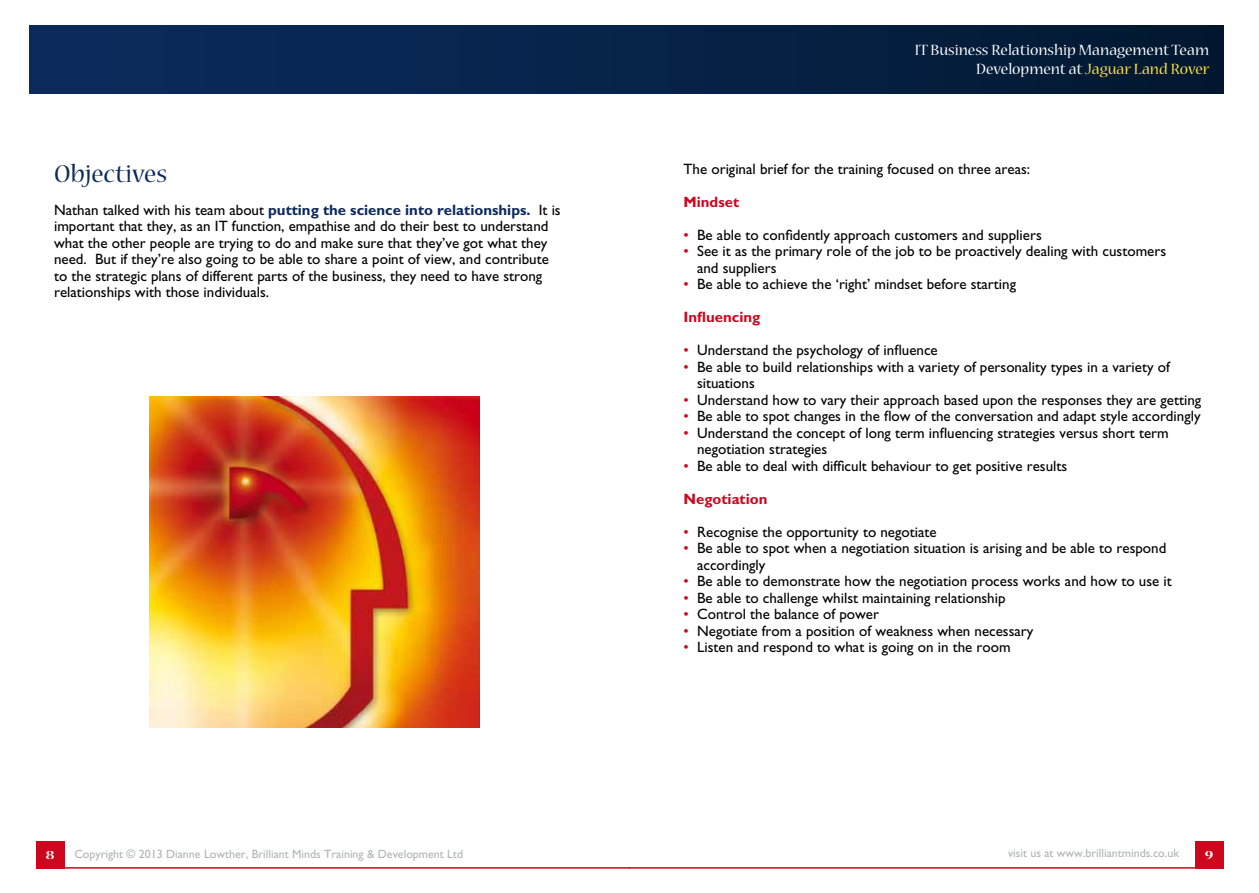
<style>
.page{position:relative;width:1259px;height:893px;background:#fff}
.page>*{position:absolute;margin:0;border:0;box-sizing:border-box;transform-origin:0 0}
.t1{font:27px "Nueva";color:#0b295a}
.t2{font:16.5px/19.8px "Nueva";color:#fff;text-align:right}
.t3{font:15px/16.5px "Gill Sans";color:#000}
.t4{font:700 15px "Gill Sans";color:#cd071e}
.t5{font:700 expanded 13.5px "Nueva";color:#fff}
.t6{font:12px "Gill Sans";color:#b1b3b4}
.s1{font-weight:700;color:#0b295a}
.s2{color:#ffe147}
.s3{color:#cd071e}
</style>
<div class="page">
<div style="left:36px;top:841px;width:28px;height:28px;background:#cd071e"></div>
<hr style="left:62px;top:867px;width:567px;height:2px;background:#cd071e">
<div style="left:30px;top:25px;width:599px;height:68px;background:#092754"></div>
<div style="left:1194px;top:841px;width:29px;height:28px;background:#cd071e"></div>
<hr style="left:629px;top:867px;width:581px;height:2px;background:#cd071e">
<div style="left:629px;top:25px;width:594px;height:68px;background:#041e3c"></div>
<img style="left:149px;top:397px;width:330px;height:330px">
<h1 class="t1" style="left:54px;top:161px;width:115px">Objectives</h1>
<p class="t3" style="left:54px;top:202px;width:508px">Nathan talked with his team about <span class="s1">putting the science into relationships.</span> It is important that they, as an IT function, empathise and do their best to understand what the other people are trying to do and make sure that they’ve got what they need. But if they’re also going to be able to share a point of view, and contribute to the strategic plans of different parts of the business, they need to have strong relationships with those individuals.</p>
<p class="t2" style="left:914px;top:41px;width:296px">IT Business Relationship Management Team<br>Development at <span class="s2">Jaguar Land Rover</span></p>
<p class="t3" style="left:683px;top:160px;width:348px">The original brief for the training focused on three areas:</p>
<p class="t4" style="left:683px;top:193px;width:57px">Mindset</p>
<p class="t3" style="left:683px;top:226px;width:360px"><span class="s3">•</span> Be able to confidently approach customers and suppliers</p>
<p class="t3" style="left:697px;top:243px;width:470px;text-indent:-14px"><span class="s3">•</span> See it as the primary role of the job to be proactively dealing with customers and suppliers</p>
<p class="t3" style="left:683px;top:276px;width:334px"><span class="s3">•</span> Be able to achieve the ‘right’ mindset before starting</p>
<p class="t4" style="left:683px;top:308px;width:78px">Influencing</p>
<p class="t3" style="left:683px;top:342px;width:256px"><span class="s3">•</span> Understand the psychology of influence</p>
<p class="t3" style="left:697px;top:358px;width:474px;text-indent:-14px"><span class="s3">•</span> Be able to build relationships with a variety of personality types in a variety of situations</p>
<p class="t3" style="left:683px;top:391px;width:519px"><span class="s3">•</span> Understand how to vary their approach based upon the responses they are getting</p>
<p class="t3" style="left:683px;top:408px;width:519px"><span class="s3">•</span> Be able to spot changes in the flow of the conversation and adapt style accordingly</p>
<p class="t3" style="left:697px;top:424px;width:473px;text-indent:-14px"><span class="s3">•</span> Understand the concept of long term influencing strategies versus short term negotiation strategies</p>
<p class="t3" style="left:683px;top:457px;width:385px"><span class="s3">•</span> Be able to deal with difficult behaviour to get positive results</p>
<p class="t4" style="left:683px;top:490px;width:85px">Negotiation</p>
<p class="t3" style="left:683px;top:523px;width:255px"><span class="s3">•</span> Recognise the opportunity to negotiate</p>
<p class="t3" style="left:697px;top:540px;width:471px;text-indent:-14px"><span class="s3">•</span> Be able to spot when a negotiation situation is arising and be able to respond accordingly</p>
<p class="t3" style="left:683px;top:573px;width:490px"><span class="s3">•</span> Be able to demonstrate how the negotiation process works and how to use it</p>
<p class="t3" style="left:683px;top:589px;width:323px"><span class="s3">•</span> Be able to challenge whilst maintaining relationship</p>
<p class="t3" style="left:683px;top:606px;width:197px"><span class="s3">•</span> Control the balance of power</p>
<p class="t3" style="left:683px;top:622px;width:351px"><span class="s3">•</span> Negotiate from a position of weakness when necessary</p>
<p class="t3" style="left:683px;top:639px;width:329px"><span class="s3">•</span> Listen and respond to what is going on in the room</p>
<p class="t6" style="left:74px;top:847px;width:390px">Copyright © 2013 Dianne Lowther, Brilliant Minds Training &amp; Development Ltd</p>
<p class="t6" style="left:1008px;top:846px;width:173px">visit us at www.brilliantminds.co.uk</p>
<p class="t5" style="left:46px;top:848px;width:10px">8</p>
<p class="t5" style="left:1204px;top:848px;width:10px">9</p>
</div>
